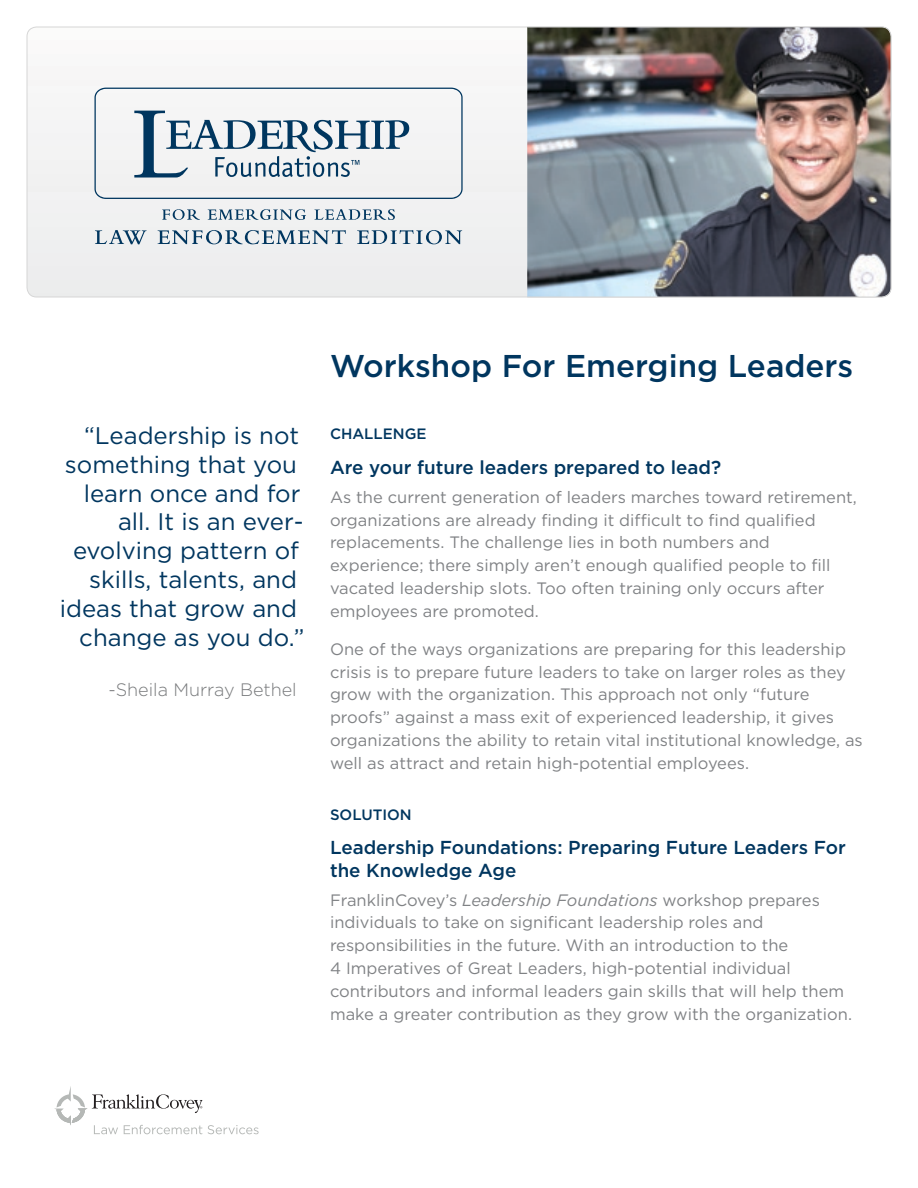
<style>
.page{position:relative;width:918px;height:1188px;background:#fff}
.page>*{position:absolute;margin:0;border:0;box-sizing:border-box;transform-origin:0 0}
.t1{font:500 31.5px "Gotham HTF";color:#00365f}
.t2{font:24px "Gotham HTF";color:#00365f}
.t3{font:500 18.75px/22.5px "Gotham HTF";color:#00365f}
.t4{font:300 18px "Gotham HTF";color:#77797b}
.t5{font:16.5px/22.8px "Gotham HTF";color:#808285}
.t6{font:500 15px "Gotham HTF";color:#00365f}
.s1{font-style:italic}
</style>
<div class="page">
<svg style="left:54px;top:1086px;width:148px;height:48px"></svg>
<svg style="left:208px;top:1125px;width:51px;height:9px"></svg>
<svg style="left:27px;top:27px;width:500px;height:270px"></svg>
<img style="left:527px;top:26px;width:365px;height:272px">
<svg style="left:94px;top:88px;width:369px;height:111px"></svg>
<svg style="left:162px;top:209px;width:38px;height:11px"></svg>
<svg style="left:208px;top:209px;width:98px;height:11px"></svg>
<svg style="left:314px;top:209px;width:81px;height:11px"></svg>
<svg style="left:95px;top:230px;width:52px;height:14px"></svg>
<svg style="left:158px;top:230px;width:188px;height:14px"></svg>
<svg style="left:357px;top:230px;width:105px;height:14px"></svg>
<h2 class="t2" style="left:84px;top:422px;width:216px">“Leadership is not</h2>
<h2 class="t2" style="left:65px;top:451px;width:234px">something that you</h2>
<h2 class="t2" style="left:84px;top:480px;width:218px">learn once and for</h2>
<h2 class="t2" style="left:118px;top:509px;width:187px">all. It is an ever-</h2>
<h2 class="t2" style="left:73px;top:537px;width:228px">evolving pattern of</h2>
<h2 class="t2" style="left:89px;top:566px;width:209px">skills, talents, and</h2>
<h2 class="t2" style="left:60px;top:595px;width:239px">ideas that grow and</h2>
<h2 class="t2" style="left:79px;top:624px;width:227px">change as you do.”</h2>
<p class="t4" style="left:108px;top:680px;width:190px">-Sheila Murray Bethel</p>
<h1 class="t1" style="left:330px;top:348px;width:525px">Workshop For Emerging Leaders</h1>
<p class="t6" style="left:330px;top:426px;width:98px">CHALLENGE</p>
<p class="t3" style="left:330px;top:456px;width:393px">Are your future leaders prepared to lead?</p>
<p class="t5" style="left:330px;top:485px;width:528px">As the current generation of leaders marches toward retirement, organizations are already finding it difficult to find qualified replacements. The challenge lies in both numbers and experience; there simply aren’t enough qualified people to fill vacated leadership slots. Too often training only occurs after employees are promoted.</p>
<p class="t5" style="left:330px;top:637px;width:534px">One of the ways organizations are preparing for this leadership crisis is to prepare future leaders to take on larger roles as they grow with the organization. This approach not only “future proofs” against a mass exit of experienced leadership, it gives organizations the ability to retain vital institutional knowledge, as well as attract and retain high-potential employees.</p>
<p class="t6" style="left:330px;top:806px;width:83px">SOLUTION</p>
<p class="t3" style="left:330px;top:836px;width:518px">Leadership Foundations: Preparing Future Leaders For the Knowledge Age</p>
<p class="t5" style="left:330px;top:888px;width:524px">FranklinCovey’s <span class="s1">Leadership Foundations</span> workshop prepares individuals to take on significant leadership roles and responsibilities in the future. With an introduction to the<br>4 Imperatives of Great Leaders, high-potential individual contributors and informal leaders gain skills that will help them make a greater contribution as they grow with the organization.</p>
</div>
